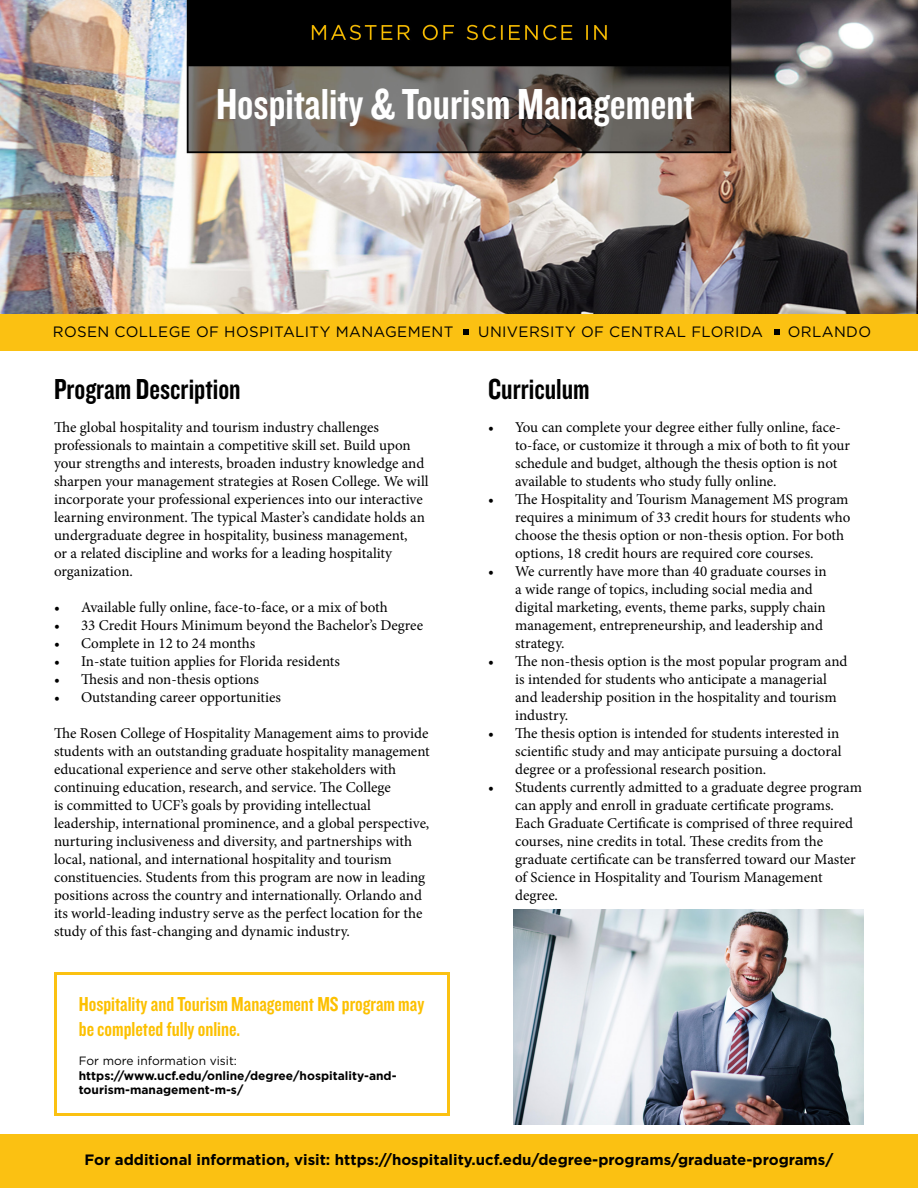
<style>
.page{position:relative;width:918px;height:1188px;background:#fff}
.page>*{position:absolute;margin:0;border:0;box-sizing:border-box;transform-origin:0 0}
.t1{font:45px "Knockout 49 Liteweight";color:#fff}
.t2{font:30px "Knockout 49 Liteweight";color:#000}
.t3{font:21px/25.2px "Knockout 49 Liteweight";color:#fcc000}
.t4{font:15px/18px "Minion Pro";color:#000}
.t5{font:700 15px "Gotham";color:#000}
.t6{font:15px "Gotham";letter-spacing:.025em;color:#000101}
.t7{font:700 12px/14.4px "Gotham";color:#000}
.t8{font:12px "Gotham";color:#000}
</style>
<div class="page">
<div style="left:54px;top:972px;width:396px;height:144px;border:3px solid #fbc112"></div>
<img style="left:0;top:0;width:918px;height:314px">
<div style="left:0;top:1134px;width:918px;height:54px;background:#fbc112"></div>
<img style="left:513px;top:909px;width:351px;height:216px">
<div style="left:0;top:314px;width:918px;height:37px;background:#fbc112"></div>
<svg style="left:464px;top:330px;width:5px;height:5px"></svg>
<svg style="left:774px;top:330px;width:6px;height:5px"></svg>
<h1 class="t1" style="left:216px;top:76px;width:480px">Hospitality &amp; Tourism Management</h1>
<p class="t6" style="left:53px;top:322px;width:402px">ROSEN COLLEGE OF HOSPITALITY MANAGEMENT</p>
<p class="t6" style="left:478px;top:322px;width:286px">UNIVERSITY OF CENTRAL FLORIDA</p>
<p class="t6" style="left:788px;top:322px;width:85px">ORLANDO</p>
<h2 class="t2" style="left:54px;top:370px;width:188px">Program Description</h2>
<h2 class="t2" style="left:488px;top:370px;width:103px">Curriculum</h2>
<p class="t4" style="left:54px;top:419px;width:376px">The global hospitality and tourism industry challenges professionals to maintain a competitive skill set. Build upon your strengths and interests, broaden industry knowledge and sharpen your management strategies at Rosen College. We will incorporate your professional experiences into our interactive learning environment. The typical Master’s candidate holds an undergraduate degree in hospitality, business management,<br>or a related discipline and works for a leading hospitality organization.</p>
<p class="t4" style="left:54px;top:599px;width:335px">• Available fully online, face-to-face, or a mix of both</p>
<p class="t4" style="left:54px;top:617px;width:371px">• 33 Credit Hours Minimum beyond the Bachelor’s Degree</p>
<p class="t4" style="left:54px;top:635px;width:203px">• Complete in 12 to 24 months</p>
<p class="t4" style="left:54px;top:653px;width:288px">• In-state tuition applies for Florida residents</p>
<p class="t4" style="left:54px;top:671px;width:207px">• Thesis and non-thesis options</p>
<p class="t4" style="left:54px;top:689px;width:229px">• Outstanding career opportunities</p>
<p class="t4" style="left:54px;top:725px;width:377px">The Rosen College of Hospitality Management aims to provide students with an outstanding graduate hospitality management educational experience and serve other stakeholders with continuing education, research, and service. The College<br>is committed to UCF’s goals by providing intellectual leadership, international prominence, and a global perspective, nurturing inclusiveness and diversity, and partnerships with local, national, and international hospitality and tourism constituencies. Students from this program are now in leading positions across the country and internationally. Orlando and its world-leading industry serve as the perfect location for the study of this fast-changing and dynamic industry.</p>
<h3 class="t3" style="left:79px;top:991px;width:347px">Hospitality and Tourism Management MS program may be completed fully online.</h3>
<p class="t8" style="left:79px;top:1053px;width:160px">For more information visit:</p>
<p class="t7" style="left:79px;top:1068px;width:319px">https://www.ucf.edu/online/degree/hospitality-and&shy;tourism-management-m-s/</p>
<p class="t4" style="left:515px;top:419px;width:336px;text-indent:-27px">• You can complete your degree either fully online, face&shy;to-face, or customize it through a mix of both to fit your schedule and budget, although the thesis option is not available to students who study fully online.</p>
<p class="t4" style="left:515px;top:491px;width:337px;text-indent:-27px">• The Hospitality and Tourism Management MS program requires a minimum of 33 credit hours for students who choose the thesis option or non-thesis option. For both options, 18 credit hours are required core courses.</p>
<p class="t4" style="left:515px;top:563px;width:313px;text-indent:-27px">• We currently have more than 40 graduate courses in a wide range of topics, including social media and digital marketing, events, theme parks, supply chain management, entrepreneurship, and leadership and strategy.</p>
<p class="t4" style="left:515px;top:653px;width:334px;text-indent:-27px">• The non-thesis option is the most popular program and is intended for students who anticipate a managerial and leadership position in the hospitality and tourism industry.</p>
<p class="t4" style="left:515px;top:725px;width:328px;text-indent:-27px">• The thesis option is intended for students interested in scientific study and may anticipate pursuing a doctoral degree or a professional research position.</p>
<p class="t4" style="left:515px;top:779px;width:348px;text-indent:-27px">• Students currently admitted to a graduate degree program can apply and enroll in graduate certificate programs.<br>Each Graduate Certificate is comprised of three required courses, nine credits in total. These credits from the graduate certificate can be transferred toward our Master of Science in Hospitality and Tourism Management degree.</p>
<p class="t5" style="left:85px;top:1150px;width:750px">For additional information, visit: https://hospitality.ucf.edu/degree-programs/graduate-programs/</p>
</div>
